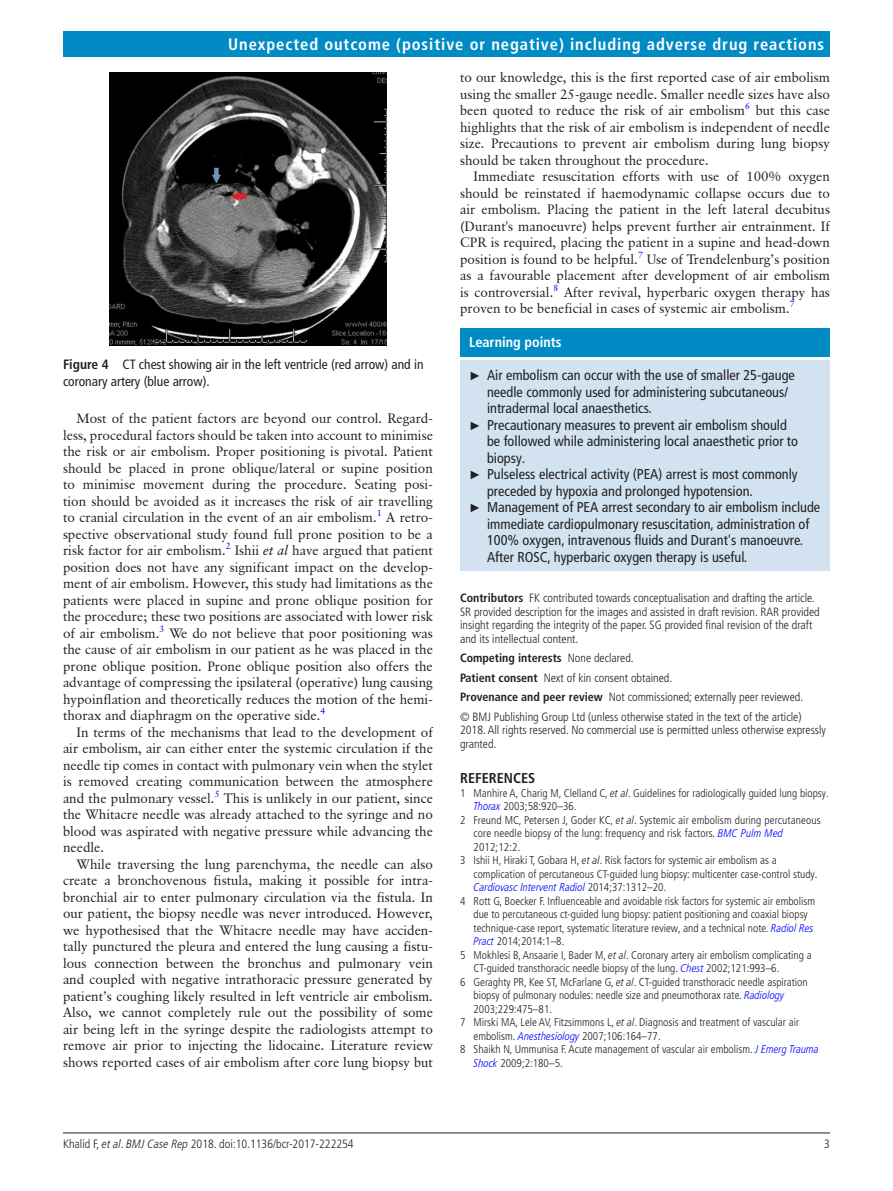
<style>
.page{position:relative;width:893px;height:1191px;background:#fff}
.page>*{position:absolute;margin:0;border:0;box-sizing:border-box;transform-origin:0 0}
.t1{font:700 condensed 16.5px "Frutiger LT Pro";letter-spacing:.055em;color:#fff}
.t2{font:condensed 14.25px "Frutiger LT Pro";color:#231f20}
.t3{font:700 condensed 14.25px "Frutiger LT Pro";color:#fff}
.t4{font:700 condensed 14.25px "Frutiger LT Std";color:#231f20}
.t5{font:13.5px/16.5px "Classical Garamond BT";color:#231f20;text-align:justify}
.t6{font:condensed 13.5px/16.5px "Frutiger LT Pro";color:#231f20}
.t7{font:300 condensed 12px/13.5px "Frutiger LT Pro";color:#231f20}
.t8{font:300 condensed 11.25px "Frutiger LT Pro";color:#231f20}
.t9{font:italic 300 condensed 11.25px "Frutiger LT Pro";color:#00f}
.s1{font-weight:700}
.s2{font-style:italic}
.s3{font-family:"Arial";font-stretch:normal;font-size:12px}
.s4{font-style:italic;color:#00f}
.s5{font-style:normal;color:#231f20}
</style>
<div class="page">
<hr style="left:63px;top:1132px;width:767px;height:1px;background:#231f20">
<div style="left:63px;top:31px;width:767px;height:25px;background:#008bc5"></div>
<div style="left:460px;top:328px;width:370px;height:28px;background:#008bc5"></div>
<div style="left:460px;top:360px;width:370px;height:211px;background:#d2e2f0"></div>
<img style="left:109px;top:72px;width:278px;height:273px">
<p class="t1" style="left:228px;top:34px;width:597px">Unexpected outcome (positive or negative) including adverse drug reactions</p>
<p class="t6" style="left:63px;top:356px;width:362px"><span class="s1">Figure 4</span> CT chest showing air in the left ventricle (red arrow) and in coronary artery (blue arrow).</p>
<p class="t5" style="left:63px;top:410px;width:371px;text-indent:14px">Most of the patient factors are beyond our control. Regard&shy;less, procedural factors should be taken into account to minimise the risk or air embolism. Proper positioning is pivotal. Patient should be placed in prone oblique/lateral or supine position to minimise movement during the procedure. Seating posi&shy;tion should be avoided as it increases the risk of air travelling to cranial circulation in the event of an air embolism.<sup>1</sup> A retro&shy;spective observational study found full prone position to be a risk factor for air embolism.<sup>2</sup> Ishii <span class="s2">et al</span> have argued that patient position does not have any significant impact on the develop&shy;ment of air embolism. However, this study had limitations as the patients were placed in supine and prone oblique position for the procedure; these two positions are associated with lower risk of air embolism.<sup>3</sup> We do not believe that poor positioning was the cause of air embolism in our patient as he was placed in the prone oblique position. Prone oblique position also offers the advantage of compressing the ipsilateral (operative) lung causing hypoinflation and theoretically reduces the motion of the hemi&shy;thorax and diaphragm on the operative side.<sup>4</sup></p>
<p class="t5" style="left:63px;top:723px;width:371px;text-indent:14px">In terms of the mechanisms that lead to the development of air embolism, air can either enter the systemic circulation if the needle tip comes in contact with pulmonary vein when the stylet is removed creating communication between the atmosphere and the pulmonary vessel.<sup>5</sup> This is unlikely in our patient, since the Whitacre needle was already attached to the syringe and no blood was aspirated with negative pressure while advancing the needle.</p>
<p class="t5" style="left:63px;top:855px;width:371px;text-indent:14px">While traversing the lung parenchyma, the needle can also create a bronchovenous fistula, making it possible for intra&shy;bronchial air to enter pulmonary circulation via the fistula. In our patient, the biopsy needle was never introduced. However, we hypothesised that the Whitacre needle may have acciden&shy;tally punctured the pleura and entered the lung causing a fistu&shy;lous connection between the bronchus and pulmonary vein and coupled with negative intrathoracic pressure generated by patient’s coughing likely resulted in left ventricle air embolism.<br>Also, we cannot completely rule out the possibility of some air being left in the syringe despite the radiologists attempt to remove air prior to injecting the lidocaine. Literature review shows reported cases of air embolism after core lung biopsy but</p>
<p class="t5" style="left:460px;top:69px;width:371px">to our knowledge, this is the first reported case of air embolism using the smaller 25-gauge needle. Smaller needle sizes have also been quoted to reduce the risk of air embolism<sup>6</sup> but this case highlights that the risk of air embolism is independent of needle size. Precautions to prevent air embolism during lung biopsy should be taken throughout the procedure.</p>
<p class="t5" style="left:460px;top:168px;width:371px;text-indent:14px">Immediate resuscitation efforts with use of 100% oxygen should be reinstated if haemodynamic collapse occurs due to air embolism. Placing the patient in the left lateral decubitus (Durant's manoeuvre) helps prevent further air entrainment. If CPR is required, placing the patient in a supine and head-down position is found to be helpful.<sup>7</sup> Use of Trendelenburg’s position as a favourable placement after development of air embolism is controversial.<sup>8</sup> After revival, hyperbaric oxygen therapy has proven to be beneficial in cases of systemic air embolism.<sup>7</sup></p>
<p class="t3" style="left:469px;top:334px;width:94px">Learning points</p>
<p class="t2" style="left:469px;top:367px;width:327px"><span class="s3">►</span> Air embolism can occur with the use of smaller 25-gauge</p>
<p class="t2" style="left:487px;top:383px;width:303px">needle commonly used for administering subcutaneous/</p>
<p class="t2" style="left:487px;top:400px;width:166px">intradermal local anaesthetics.</p>
<p class="t2" style="left:469px;top:416px;width:319px"><span class="s3">►</span> Precautionary measures to prevent air embolism should</p>
<p class="t2" style="left:487px;top:433px;width:312px">be followed while administering local anaesthetic prior to</p>
<p class="t2" style="left:487px;top:449px;width:40px">biopsy.</p>
<p class="t2" style="left:469px;top:466px;width:330px"><span class="s3">►</span> Pulseless electrical activity (PEA) arrest is most commonly</p>
<p class="t2" style="left:487px;top:482px;width:267px">preceded by hypoxia and prolonged hypotension.</p>
<p class="t2" style="left:469px;top:499px;width:353px"><span class="s3">►</span> Management of PEA arrest secondary to air embolism include</p>
<p class="t2" style="left:487px;top:515px;width:324px">immediate cardiopulmonary resuscitation, administration of</p>
<p class="t2" style="left:487px;top:532px;width:318px">100% oxygen, intravenous fluids and Durant's manoeuvre.</p>
<p class="t2" style="left:487px;top:548px;width:262px">After ROSC, hyperbaric oxygen therapy is useful.</p>
<p class="t7" style="left:460px;top:591px;width:356px"><span class="s1">Contributors</span> FK contributed towards conceptualisation and drafting the article.<br>SR provided description for the images and assisted in draft revision. RAR</p>
<p class="t7" style="left:460px;top:605px;width:361px;text-indent:322px">provided insight regarding the integrity of the paper. SG provided final revision of the draft and its intellectual content.</p>
<p class="t7" style="left:460px;top:648px;width:345px;line-height:19.5px"><span class="s1">Competing interests</span> None declared.<br><span class="s1">Patient consent</span> Next of kin consent obtained.<br><span class="s1">Provenance and peer review</span> Not commissioned; externally peer reviewed. © BMJ Publishing Group Ltd (unless otherwise stated in the text of the article)</p>
<p class="t7" style="left:460px;top:723px;width:367px">2018. All rights reserved. No commercial use is permitted unless otherwise expressly granted.</p>
<p class="t4" style="left:460px;top:769px;width:77px">REFERENCES</p>
<p class="t8" style="left:460px;top:786px;width:370px">1 Manhire A, Charig M, Clelland C, <span class="s2">et al</span>. Guidelines for radiologically guided lung biopsy.</p>
<p class="t8" style="left:474px;top:800px;width:104px"><span class="s4">Thorax</span> 2003;58:920–36.</p>
<p class="t8" style="left:460px;top:813px;width:362px">2 Freund MC, Petersen J, Goder KC, <span class="s2">et al</span>. Systemic air embolism during percutaneous</p>
<p class="t8" style="left:474px;top:827px;width:311px">core needle biopsy of the lung: frequency and risk factors. <span class="s4">BMC Pulm Med</span></p>
<p class="t8" style="left:474px;top:840px;width:48px">2012;12:2.</p>
<p class="t8" style="left:460px;top:854px;width:318px">3 Ishii H, Hiraki T, Gobara H, <span class="s2">et al</span>. Risk factors for systemic air embolism as a</p>
<p class="t8" style="left:474px;top:867px;width:345px">complication of percutaneous CT-guided lung biopsy: multicenter case-control study.</p>
<p class="t9" style="left:474px;top:881px;width:194px">Cardiovasc Intervent Radiol <span class="s5">2014;37:1312–20.</span></p>
<p class="t8" style="left:460px;top:894px;width:356px">4 Rott G, Boecker F. Influenceable and avoidable risk factors for systemic air embolism</p>
<p class="t8" style="left:474px;top:908px;width:336px">due to percutaneous ct-guided lung biopsy: patient positioning and coaxial biopsy</p>
<p class="t8" style="left:474px;top:921px;width:341px">technique-case report, systematic literature review, and a technical note. <span class="s4">Radiol Res</span></p>
<p class="t8" style="left:474px;top:935px;width:92px"><span class="s4">Pract</span> 2014;2014:1–8.</p>
<p class="t8" style="left:460px;top:948px;width:353px">5 Mokhlesi B, Ansaarie I, Bader M, <span class="s2">et al</span>. Coronary artery air embolism complicating a</p>
<p class="t8" style="left:474px;top:962px;width:307px">CT-guided transthoracic needle biopsy of the lung. <span class="s4">Chest</span> 2002;121:993–6.</p>
<p class="t8" style="left:460px;top:975px;width:349px">6 Geraghty PR, Kee ST, McFarlane G, <span class="s2">et al</span>. CT-guided transthoracic needle aspiration</p>
<p class="t8" style="left:474px;top:989px;width:312px">biopsy of pulmonary nodules: needle size and pneumothorax rate. <span class="s4">Radiology</span></p>
<p class="t8" style="left:474px;top:1002px;width:80px">2003;229:475–81.</p>
<p class="t8" style="left:460px;top:1016px;width:341px">7 Mirski MA, Lele AV, Fitzsimmons L, <span class="s2">et al</span>. Diagnosis and treatment of vascular air</p>
<p class="t8" style="left:474px;top:1029px;width:189px">embolism. <span class="s4">Anesthesiology</span> 2007;106:164–77.</p>
<p class="t8" style="left:460px;top:1043px;width:360px">8 Shaikh N, Ummunisa F. Acute management of vascular air embolism. <span class="s4">J Emerg Trauma</span></p>
<p class="t8" style="left:474px;top:1056px;width:91px"><span class="s4">Shock</span> 2009;2:180–5.</p>
<p class="t7" style="left:63px;top:1136px;width:292px">Khalid F, <span class="s2">et al</span>. <span class="s2">BMJ Case Rep</span> 2018. doi:10.1136/bcr-2017-222254</p>
<p class="t7" style="left:824px;top:1136px;width:7px">3</p>
</div>
